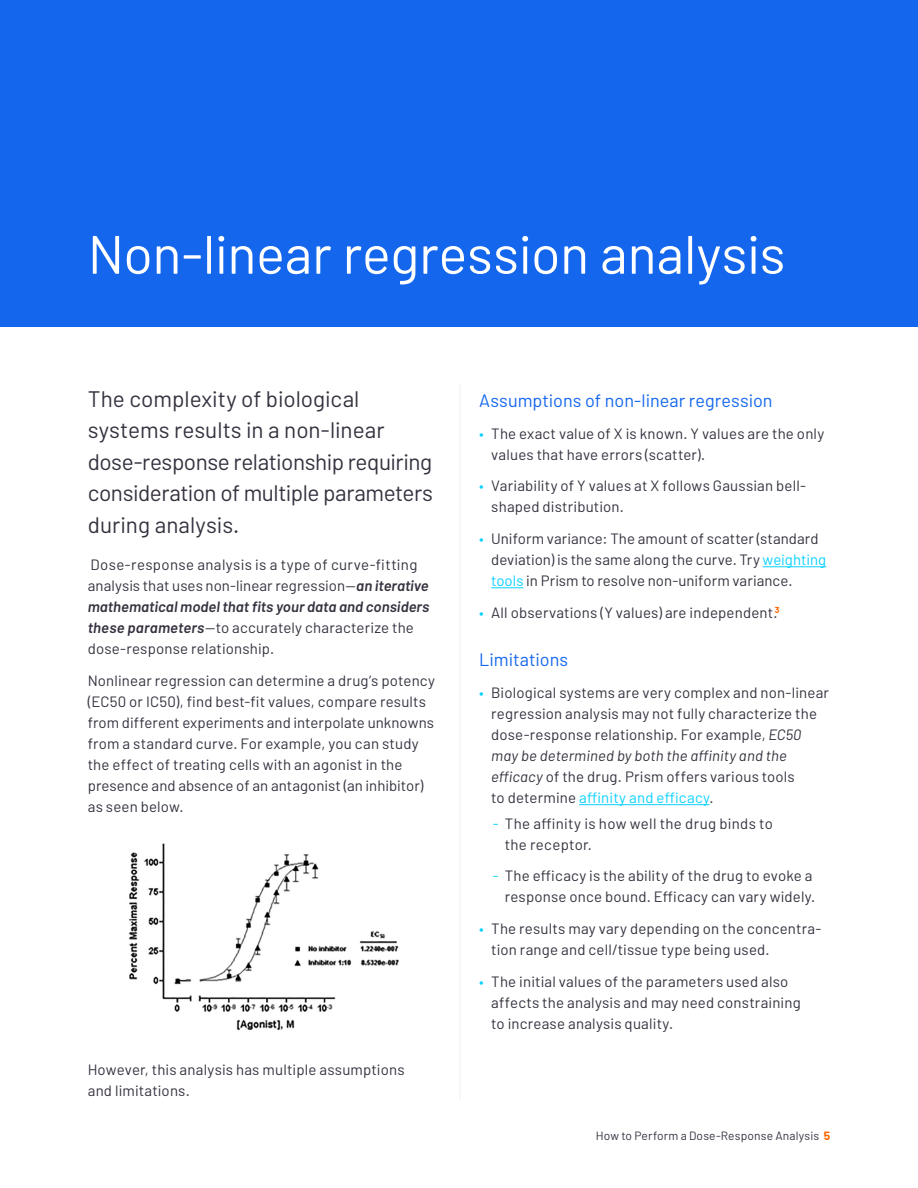
<style>
.page{position:relative;width:918px;height:1188px;background:#fff}
.page>*{position:absolute;margin:0;border:0;box-sizing:border-box;transform-origin:0 0}
.t1{font:54px "Barlow";letter-spacing:-.005em;color:#fff}
.t2{font:22.5px/31.5px "Barlow";letter-spacing:-.015em;color:#36313f}
.t3{font:18px "Barlow";color:#1467ed}
.t4{font:15px/21px "Barlow";letter-spacing:.01em;color:#36313f}
.t5{font:12px "Barlow";letter-spacing:.01em;color:#36313f}
.s1{font-weight:600;font-style:italic}
.s2{color:#0bd1ff}
.s3{font-style:italic}
.s4{font-weight:700;color:#ff6700}
</style>
<div class="page">
<div style="left:0;top:0;width:918px;height:327px;background:#1467ed"></div>
<img style="left:129px;top:843px;width:270px;height:188px">
<hr style="left:459px;top:384px;width:1px;height:716px;background:#f5f5f5">
<hr style="left:763px;top:566px;width:63px;height:1px;background:#0bd1ff">
<hr style="left:491px;top:587px;width:32px;height:1px;background:#0bd1ff">
<hr style="left:579px;top:804px;width:131px;height:1px;background:#0bd1ff">
<h1 class="t1" style="left:88px;top:221px;width:699px">Non-linear regression analysis</h1>
<h2 class="t2" style="left:88px;top:382px;width:347px">The complexity of biological systems results in a non-linear dose-response relationship requiring consideration of multiple parameters during analysis.</h2>
<p class="t4" style="left:88px;top:554px;width:343px">Dose-response analysis is a type of curve-fitting analysis that uses non-linear regression—<span class="s1">an iterative mathematical model that fits your data and considers these parameters</span>—to accurately characterize the dose-response relationship.</p>
<p class="t4" style="left:88px;top:670px;width:349px">Nonlinear regression can determine a drug’s potency (EC50 or IC50), find best-fit values, compare results from different experiments and interpolate unknowns from a standard curve. For example, you can study the effect of treating cells with an agonist in the presence and absence of an antagonist (an inhibitor) as seen below.</p>
<p class="t4" style="left:88px;top:1058px;width:318px">However, this analysis has multiple assumptions and limitations.</p>
<p class="t3" style="left:479px;top:389px;width:295px">Assumptions of non-linear regression</p>
<p class="t4" style="left:491px;top:422px;width:335px;text-indent:-12px"><span class="s2">•</span> The exact value of X is known. Y values are the only values that have errors (scatter).</p>
<p class="t4" style="left:491px;top:475px;width:316px;text-indent:-12px"><span class="s2">•</span> Variability of Y values at X follows Gaussian bell&shy;shaped distribution.</p>
<p class="t4" style="left:491px;top:528px;width:337px;text-indent:-12px"><span class="s2">•</span> Uniform variance: The amount of scatter (standard deviation) is the same along the curve. Try <span class="s2">weighting tools</span> in Prism to resolve non-uniform variance.</p>
<p class="t4" style="left:479px;top:602px;width:302px"><span class="s2">•</span> All observations (Y values) are independent.<sup>3</sup></p>
<p class="t3" style="left:479px;top:649px;width:90px">Limitations</p>
<p class="t4" style="left:491px;top:682px;width:339px;text-indent:-12px"><span class="s2">•</span> Biological systems are very complex and non-linear regression analysis may not fully characterize the dose-response relationship. For example, <span class="s3">EC50 may be determined by both the affinity and the efficacy</span> of the drug. Prism offers various tools<br>to determine <span class="s2">affinity and efficacy</span>.</p>
<p class="t4" style="left:505px;top:812px;width:270px;text-indent:-12px"><span class="s2">-</span> The affinity is how well the drug binds to the receptor.</p>
<p class="t4" style="left:493px;top:865px;width:324px;text-align:right"><span class="s2">-</span> The efficacy is the ability of the drug to evoke a response once bound. Efficacy can vary widely.</p>
<p class="t4" style="left:491px;top:918px;width:332px;text-indent:-12px"><span class="s2">•</span> The results may vary depending on the concentra&shy;tion range and cell/tissue type being used.</p>
<p class="t4" style="left:491px;top:971px;width:311px;text-indent:-12px"><span class="s2">•</span> The initial values of the parameters used also affects the analysis and may need constraining to increase analysis quality.</p>
<p class="t5" style="left:596px;top:1128px;width:236px">How to Perform a Dose-Response Analysis <span class="s4">5</span></p>
</div>
